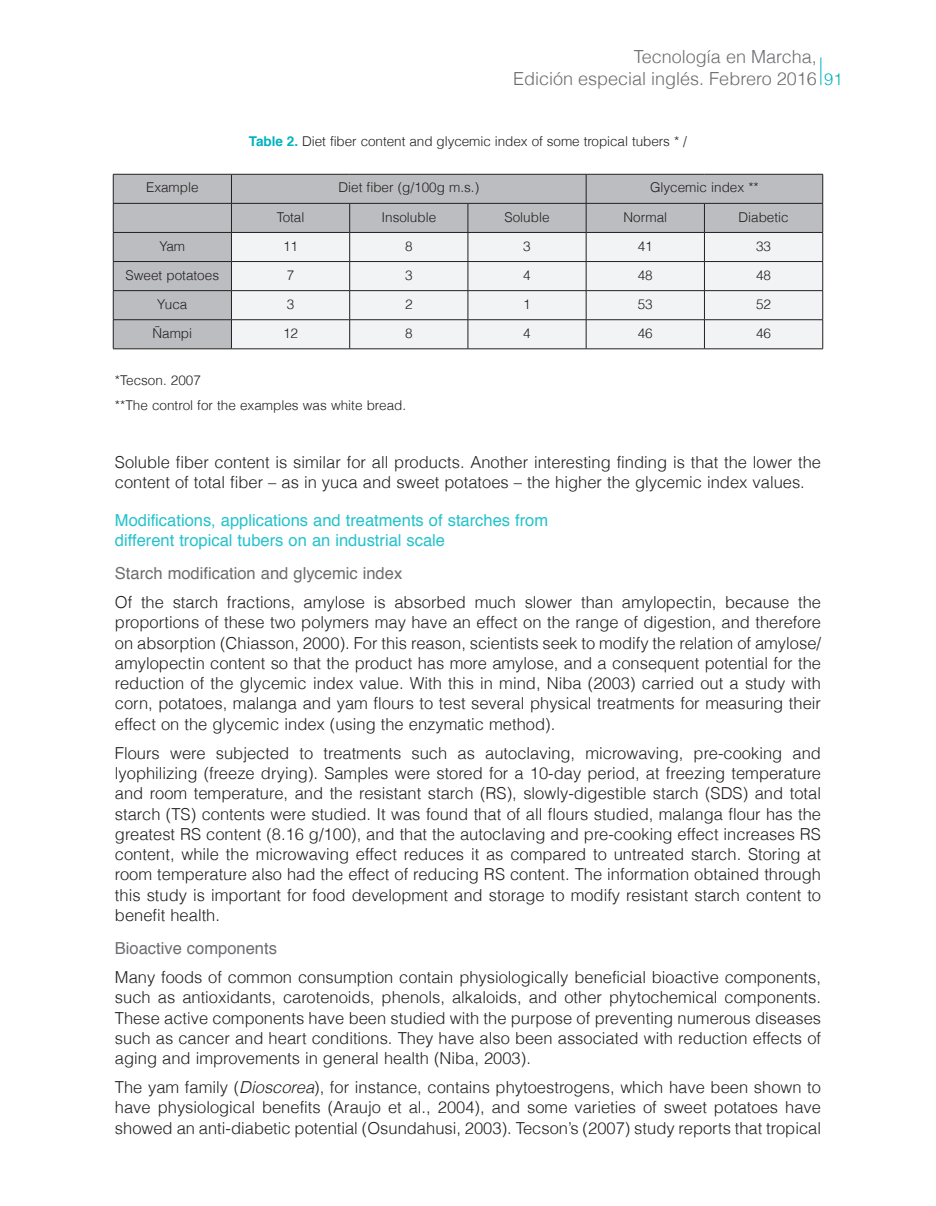
<style>
.page{position:relative;width:936px;height:1206px;background:#fff}
.page>*{position:absolute;margin:0;border:0;box-sizing:border-box;transform-origin:0 0}
.t1{font:300 18px/21.6px "Helvetica";color:#6c6d70}
._6texto{font:300 16.5px/20.2px "Helvetica";color:#231f20;text-align:justify}
._8subtitulo2{font:16.5px/20.2px "Helvetica";color:#24c2cc}
.subtitulo_3{font:16.5px "Helvetica";color:#6c6d70}
.textocuadros{font:300 13.5px "Helvetica";color:#231f20}
._9tituloscuadros1{font:300 13.5px "Helvetica";letter-spacing:-.005em;color:#231f20}
.fuente{font:300 13.5px "Helvetica";color:#231f20}
.s1{font-size:16.5px;color:#00b2bf}
.s2{font-weight:700;color:#00b2bf}
.s3{font-style:italic}
</style>
<div class="page">
<svg style="left:820px;top:57px;width:1px;height:28px"></svg>
<div style="left:114px;top:175px;width:708px;height:173px;background:#bcbdc0"></div>
<div style="left:232px;top:233px;width:590px;height:115px;background:#f2f3f4"></div>
<hr style="left:113px;top:174px;width:118px;height:1px;background:#231f20">
<hr style="left:231px;top:174px;width:118px;height:1px;background:#231f20">
<hr style="left:349px;top:174px;width:118px;height:1px;background:#231f20">
<hr style="left:467px;top:174px;width:119px;height:1px;background:#231f20">
<hr style="left:586px;top:174px;width:118px;height:1px;background:#231f20">
<hr style="left:704px;top:174px;width:118px;height:1px;background:#231f20">
<hr style="left:113px;top:203px;width:118px;height:1px;background:#231f20">
<hr style="left:231px;top:203px;width:118px;height:1px;background:#231f20">
<hr style="left:349px;top:203px;width:118px;height:1px;background:#231f20">
<hr style="left:467px;top:203px;width:119px;height:1px;background:#231f20">
<hr style="left:586px;top:203px;width:118px;height:1px;background:#231f20">
<hr style="left:704px;top:203px;width:118px;height:1px;background:#231f20">
<hr style="left:113px;top:232px;width:118px;height:1px;background:#231f20">
<hr style="left:231px;top:232px;width:118px;height:1px;background:#231f20">
<hr style="left:349px;top:232px;width:118px;height:1px;background:#231f20">
<hr style="left:467px;top:232px;width:119px;height:1px;background:#231f20">
<hr style="left:586px;top:232px;width:118px;height:1px;background:#231f20">
<hr style="left:704px;top:232px;width:118px;height:1px;background:#231f20">
<hr style="left:113px;top:261px;width:118px;height:1px;background:#231f20">
<hr style="left:231px;top:261px;width:118px;height:1px;background:#231f20">
<hr style="left:349px;top:261px;width:118px;height:1px;background:#231f20">
<hr style="left:467px;top:261px;width:119px;height:1px;background:#231f20">
<hr style="left:586px;top:261px;width:118px;height:1px;background:#231f20">
<hr style="left:704px;top:261px;width:118px;height:1px;background:#231f20">
<hr style="left:113px;top:290px;width:118px;height:1px;background:#231f20">
<hr style="left:231px;top:290px;width:118px;height:1px;background:#231f20">
<hr style="left:349px;top:290px;width:118px;height:1px;background:#231f20">
<hr style="left:467px;top:290px;width:119px;height:1px;background:#231f20">
<hr style="left:586px;top:290px;width:118px;height:1px;background:#231f20">
<hr style="left:704px;top:290px;width:118px;height:1px;background:#231f20">
<hr style="left:113px;top:319px;width:118px;height:1px;background:#231f20">
<svg style="left:113px;top:174px;width:1px;height:174px"></svg>
<hr style="left:231px;top:319px;width:118px;height:1px;background:#231f20">
<svg style="left:231px;top:174px;width:1px;height:174px"></svg>
<hr style="left:349px;top:319px;width:118px;height:1px;background:#231f20">
<svg style="left:349px;top:203px;width:1px;height:145px"></svg>
<hr style="left:467px;top:319px;width:119px;height:1px;background:#231f20">
<svg style="left:467px;top:203px;width:1px;height:145px"></svg>
<hr style="left:586px;top:319px;width:118px;height:1px;background:#231f20">
<svg style="left:585px;top:174px;width:1px;height:174px"></svg>
<hr style="left:704px;top:319px;width:118px;height:1px;background:#231f20">
<svg style="left:703px;top:203px;width:1px;height:145px"></svg>
<svg style="left:822px;top:174px;width:1px;height:174px"></svg>
<hr style="left:113px;top:348px;width:118px;height:1px;background:#231f20">
<hr style="left:231px;top:348px;width:118px;height:1px;background:#231f20">
<hr style="left:349px;top:348px;width:118px;height:1px;background:#231f20">
<hr style="left:467px;top:348px;width:119px;height:1px;background:#231f20">
<hr style="left:586px;top:348px;width:118px;height:1px;background:#231f20">
<hr style="left:704px;top:348px;width:118px;height:1px;background:#231f20">
<p class="t1" style="left:512px;top:46px;width:331px;text-indent:121px">Tecnología en Marcha,<br>Edición especial inglés. Febrero 2016 <span class="s1">91</span></p>
<p class="_9tituloscuadros1" style="left:249px;top:133px;width:439px"><span class="s2">Table 2.</span> Diet fiber content and glycemic index of some tropical tubers * /</p>
<p class="textocuadros" style="left:146px;top:179px;width:54px">Example</p>
<p class="textocuadros" style="left:338px;top:179px;width:142px">Diet fiber (g/100g m.s.)</p>
<p class="textocuadros" style="left:649px;top:179px;width:110px">Glycemic index **</p>
<p class="textocuadros" style="left:276px;top:208px;width:29px">Total</p>
<p class="textocuadros" style="left:381px;top:208px;width:56px">Insoluble</p>
<p class="textocuadros" style="left:504px;top:208px;width:47px">Soluble</p>
<p class="textocuadros" style="left:623px;top:208px;width:45px">Normal</p>
<p class="textocuadros" style="left:738px;top:208px;width:52px">Diabetic</p>
<p class="textocuadros" style="left:159px;top:237px;width:27px">Yam</p>
<p class="textocuadros" style="left:283px;top:237px;width:17px">11</p>
<p class="textocuadros" style="left:405px;top:237px;width:9px">8</p>
<p class="textocuadros" style="left:523px;top:237px;width:9px">3</p>
<p class="textocuadros" style="left:637px;top:237px;width:17px">41</p>
<p class="textocuadros" style="left:755px;top:237px;width:17px">33</p>
<p class="textocuadros" style="left:125px;top:266px;width:95px">Sweet potatoes</p>
<p class="textocuadros" style="left:287px;top:266px;width:9px">7</p>
<p class="textocuadros" style="left:405px;top:266px;width:9px">3</p>
<p class="textocuadros" style="left:523px;top:266px;width:9px">4</p>
<p class="textocuadros" style="left:637px;top:266px;width:17px">48</p>
<p class="textocuadros" style="left:755px;top:266px;width:17px">48</p>
<p class="textocuadros" style="left:157px;top:295px;width:32px">Yuca</p>
<p class="textocuadros" style="left:287px;top:295px;width:9px">3</p>
<p class="textocuadros" style="left:405px;top:295px;width:9px">2</p>
<p class="textocuadros" style="left:523px;top:295px;width:9px">1</p>
<p class="textocuadros" style="left:637px;top:295px;width:17px">53</p>
<p class="textocuadros" style="left:755px;top:295px;width:17px">52</p>
<p class="textocuadros" style="left:152px;top:324px;width:41px">Ñampi</p>
<p class="textocuadros" style="left:283px;top:324px;width:17px">12</p>
<p class="textocuadros" style="left:405px;top:324px;width:9px">8</p>
<p class="textocuadros" style="left:523px;top:324px;width:9px">4</p>
<p class="textocuadros" style="left:637px;top:324px;width:17px">46</p>
<p class="textocuadros" style="left:755px;top:324px;width:17px">46</p>
<p class="fuente" style="left:115px;top:372px;width:87px">*Tecson. 2007</p>
<p class="fuente" style="left:115px;top:397px;width:293px">**The control for the examples was white bread.</p>
<p class="_6texto" style="left:115px;top:452px;width:707px">Soluble fiber content is similar for all products. Another interesting finding is that the lower the content of total fiber – as in yuca and sweet potatoes – the higher the glycemic index values.</p>
<p class="_8subtitulo2" style="left:115px;top:510px;width:434px">Modifications, applications and treatments of starches from different tropical tubers on an industrial scale</p>
<p class="subtitulo_3" style="left:115px;top:560px;width:289px">Starch modification and glycemic index</p>
<p class="_6texto" style="left:115px;top:591px;width:707px">Of the starch fractions, amylose is absorbed much slower than amylopectin, because the proportions of these two polymers may have an effect on the range of digestion, and therefore on absorption (Chiasson, 2000). For this reason, scientists seek to modify the relation of amylose/ amylopectin content so that the product has more amylose, and a consequent potential for the reduction of the glycemic index value. With this in mind, Niba (2003) carried out a study with corn, potatoes, malanga and yam flours to test several physical treatments for measuring their effect on the glycemic index (using the enzymatic method).</p>
<p class="_6texto" style="left:115px;top:742px;width:707px">Flours were subjected to treatments such as autoclaving, microwaving, pre-cooking and lyophilizing (freeze drying). Samples were stored for a 10-day period, at freezing temperature and room temperature, and the resistant starch (RS), slowly-digestible starch (SDS) and total starch (TS) contents were studied. It was found that of all flours studied, malanga flour has the greatest RS content (8.16 g/100), and that the autoclaving and pre-cooking effect increases RS content, while the microwaving effect reduces it as compared to untreated starch. Storing at room temperature also had the effect of reducing RS content. The information obtained through this study is important for food development and storage to modify resistant starch content to benefit health.</p>
<p class="subtitulo_3" style="left:115px;top:935px;width:163px">Bioactive components</p>
<p class="_6texto" style="left:115px;top:966px;width:707px">Many foods of common consumption contain physiologically beneficial bioactive components, such as antioxidants, carotenoids, phenols, alkaloids, and other phytochemical components.<br>These active components have been studied with the purpose of preventing numerous diseases such as cancer and heart conditions. They have also been associated with reduction effects of aging and improvements in general health (Niba, 2003).</p>
<p class="_6texto" style="left:115px;top:1076px;width:707px">The yam family (<span class="s3">Dioscorea</span>), for instance, contains phytoestrogens, which have been shown to have physiological benefits (Araujo et al., 2004), and some varieties of sweet potatoes have showed an anti-diabetic potential (Osundahusi, 2003). Tecson’s (2007) study reports that tropical</p>
</div>
